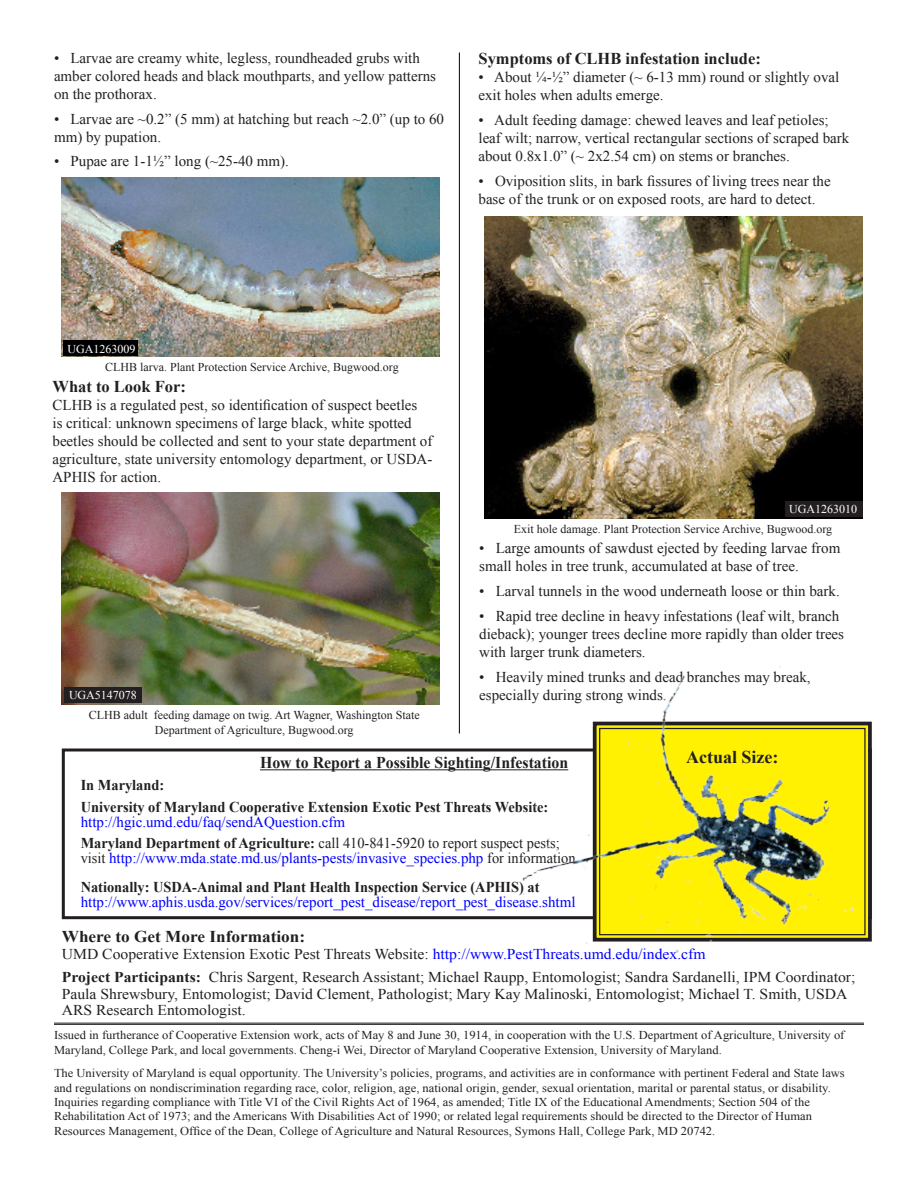
<style>
.page{position:relative;width:918px;height:1188px;background:#fff}
.page>*{position:absolute;margin:0;border:0;box-sizing:border-box;transform-origin:0 0}
.t1{font:700 18px "Times New Roman";color:#231f20}
.t2{font:700 16.5px "Times New Roman";color:#231f20}
.t3{font:700 16.5px "Times New Roman";color:#231f20;scale:.96 1}
.t4{font:700 16.5px "Times New Roman";color:#231f20;scale:1.04 1}
.t5{font:15px/18px "Times New Roman";color:#231f20}
.t6{font:15px/16.5px "Times New Roman";color:#231f20;scale:1.04 1}
.t7{font:15px/15px "Times New Roman";color:#00f}
.t8{font:700 15px/15px "Times New Roman";color:#231f20;scale:.96 1}
.t9{font:12px/14.4px "Times New Roman";color:#231f20;scale:1.04 1}
.t10{font:12px "Times New Roman";color:#231f20}
.t11{font:12px "Times New Roman";color:#fff}
.s1{font-weight:400;color:#00f}
.s2{font-weight:700;color:#231f20}
.s3{color:#231f20}
.s4{color:#00f}
.s5{font-weight:700}
</style>
<div class="page">
<hr style="left:459px;top:52px;width:1px;height:682px;background:#000">
<div style="left:62px;top:748px;width:810px;height:171px;border:3px solid #231f20"></div>
<hr style="left:260px;top:770px;width:308px;height:1px;background:#231f20">
<hr style="left:54px;top:1023px;width:810px;height:1px;background:#231f20">
<hr style="left:54px;top:1024px;width:810px;height:1px;background:#231f20">
<img style="left:62px;top:177px;width:378px;height:180px">
<img style="left:62px;top:492px;width:378px;height:213px">
<img style="left:485px;top:216px;width:378px;height:303px">
<svg style="left:859px;top:721px;width:13px;height:221px;background:#a39911"></svg>
<img style="left:482px;top:666px;width:377px;height:293px">
<div style="left:64px;top:687px;width:78px;height:15px;background:#231f20"></div>
<div style="left:785px;top:501px;width:78px;height:15px;background:#231f20"></div>
<div style="left:63px;top:340px;width:75px;height:16px;background:#000"></div>
<p class="t5" style="left:54px;top:49px;width:384px">• Larvae are creamy white, legless, roundheaded grubs with amber colored heads and black mouthparts, and yellow patterns on the prothorax.</p>
<p class="t5" style="left:54px;top:109px;width:392px">• Larvae are ~0.2” (5 mm) at hatching but reach ~2.0” (up to 60 mm) by pupation.</p>
<p class="t5" style="left:54px;top:152px;width:236px">• Pupae are 1-1½” long (~25-40 mm).</p>
<p class="t2" style="left:478px;top:47px;width:284px">Symptoms of CLHB infestation include:</p>
<p class="t5" style="left:478px;top:68px;width:362px">• About ¼-½” diameter (~ 6-13 mm) round or slightly oval exit holes when adults emerge.</p>
<p class="t5" style="left:478px;top:111px;width:372px">• Adult feeding damage: chewed leaves and leaf petioles; leaf wilt; narrow, vertical rectangular sections of scraped bark about 0.8x1.0” (~ 2x2.54 cm) on stems or branches.</p>
<p class="t5" style="left:478px;top:172px;width:354px">• Oviposition slits, in bark fissures of living trees near the base of the trunk or on exposed roots, are hard to detect.</p>
<p class="t11" style="left:68px;top:340px;width:69px">UGA1263009</p>
<p class="t10" style="left:105px;top:359px;width:295px">CLHB larva. Plant Protection Service Archive, Bugwood.org</p>
<p class="t2" style="left:52px;top:375px;width:135px">What to Look For:</p>
<p class="t5" style="left:52px;top:396px;width:381px">CLHB is a regulated pest, so identification of suspect beetles<br>is critical: unknown specimens of large black, white spotted beetles should be collected and sent to your state department of agriculture, state university entomology department, or USDA-APHIS for action.</p>
<p class="t11" style="left:69px;top:687px;width:69px">UGA5147078</p>
<p class="t10" style="left:89px;top:707px;width:333px">CLHB adult feeding damage on twig. Art Wagner, Washington State</p>
<p class="t10" style="left:155px;top:722px;width:200px">Department of Agriculture, Bugwood.org</p>
<p class="t11" style="left:789px;top:501px;width:69px">UGA1263010</p>
<p class="t10" style="left:514px;top:521px;width:320px">Exit hole damage. Plant Protection Service Archive, Bugwood.org</p>
<p class="t5" style="left:479px;top:539px;width:363px">• Large amounts of sawdust ejected by feeding larvae from small holes in tree trunk, accumulated at base of tree.</p>
<p class="t5" style="left:479px;top:582px;width:362px">• Larval tunnels in the wood underneath loose or thin bark.</p>
<p class="t5" style="left:479px;top:607px;width:366px">• Rapid tree decline in heavy infestations (leaf wilt, branch dieback); younger trees decline more rapidly than older trees with larger trunk diameters.</p>
<p class="t5" style="left:479px;top:667px;width:333px">• Heavily mined trunks and dead branches may break, especially during strong winds.</p>
<p class="t3" style="left:260px;top:751px;width:323px">How to Report a Possible Sighting/Infestation</p>
<p class="t8" style="left:81px;top:777px;width:89px">In Maryland:</p>
<p class="t8" style="left:81px;top:799px;width:489px">University of Maryland Cooperative Extension Exotic Pest Threats Website: <span class="s1">http://hgic.umd.edu/faq/sendAQuestion.cfm</span></p>
<p class="t7" style="left:81px;top:836px;width:500px"><span class="s2">Maryland Department of Agriculture:</span> <span class="s3">call 410-841-5920 to report suspect pests; visit</span> http://www.mda.state.md.us/plants-pests/invasive_species.php <span class="s3">for information.</span></p>
<p class="t8" style="left:81px;top:879px;width:480px">Nationally: USDA-Animal and Plant Health Inspection Service (APHIS) at</p>
<p class="t7" style="left:81px;top:894px;width:496px">http://www.aphis.usda.gov/services/report_pest_disease/report_pest_disease.shtml</p>
<p class="t1" style="left:686px;top:745px;width:94px">Actual Size:</p>
<p class="t4" style="left:62px;top:926px;width:235px">Where to Get More Information:</p>
<p class="t6" style="left:62px;top:945px;width:621px">UMD Cooperative Extension Exotic Pest Threats Website: <span class="s4">http://www.PestThreats.umd.edu/index.cfm</span></p>
<p class="t6" style="left:62px;top:969px;width:765px"><span class="s5">Project Participants:</span> Chris Sargent, Research Assistant; Michael Raupp, Entomologist; Sandra Sardanelli, IPM Coordinator;<br>Paula Shrewsbury, Entomologist; David Clement, Pathologist; Mary Kay Malinoski, Entomologist; Michael T. Smith, USDA<br>ARS Research Entomologist.</p>
<p class="t9" style="left:54px;top:1028px;width:762px">Issued in furtherance of Cooperative Extension work, acts of May 8 and June 30, 1914, in cooperation with the U.S. Department of Agriculture, University of<br>Maryland, College Park, and local governments. Cheng-i Wei, Director of Maryland Cooperative Extension, University of Maryland.</p>
<p class="t9" style="left:54px;top:1066px;width:762px">The University of Maryland is equal opportunity. The University’s policies, programs, and activities are in conformance with pertinent Federal and State laws and regulations on nondiscrimination regarding race, color, religion, age, national origin, gender, sexual orientation, marital or parental status, or disability.<br>Inquiries regarding compliance with Title VI of the Civil Rights Act of 1964, as amended; Title IX of the Educational Amendments; Section 504 of the</p>
<p class="t9" style="left:54px;top:1109px;width:730px">Rehabilitation Act of 1973; and the Americans With Disabilities Act of 1990; or related legal requirements should be directed to the Director of Human</p>
<p class="t9" style="left:54px;top:1123px;width:637px">Resources Management, Office of the Dean, College of Agriculture and Natural Resources, Symons Hall, College Park, MD 20742.</p>
</div>
